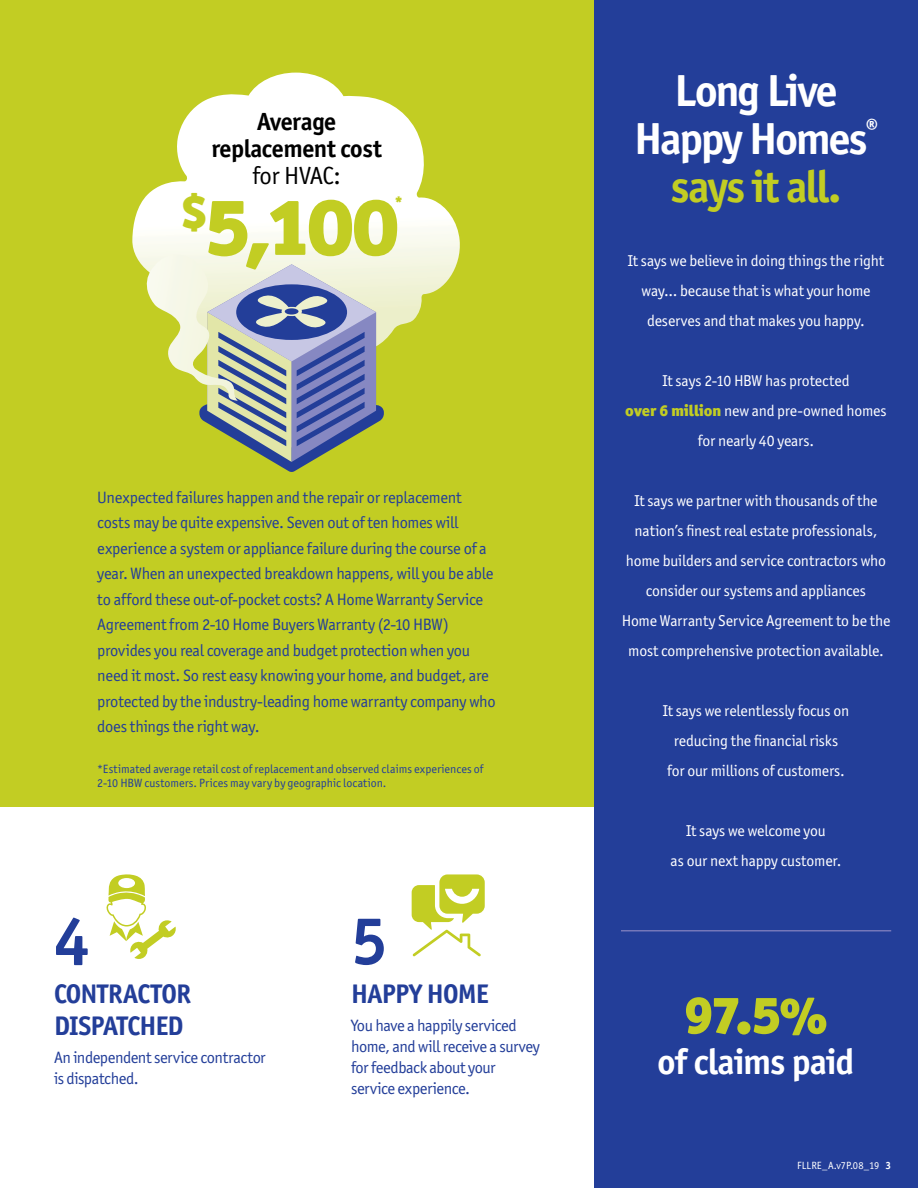
<style>
.page{position:relative;width:918px;height:1188px;background:#fff}
.page>*{position:absolute;margin:0;border:0;box-sizing:border-box;transform-origin:0 0}
.t1{font:900 80.4px "Officina Sans ITC Std";color:#c2cd23}
.t2{font:700 67.5px "Officina Sans ITC Std";color:#233e99}
.t3{font:900 52.5px "Officina Sans ITC Std";color:#c2cd23}
.t4{font:700 45px/48px "Officina Sans ITC Std";letter-spacing:-.045em;color:#fff;text-align:center}
.t5{font:700 36px "Officina Sans ITC Std";letter-spacing:-.02em;color:#fff}
.t6{font:700 27px/32.4px "Officina Sans ITC Std";letter-spacing:-.025em;color:#233e99}
.t7{font:700 24.9px/26.7px "Officina Sans ITC Std";letter-spacing:-.015em;color:#000;text-align:center}
.t8{font:24.9px "Officina Sans ITC Std";letter-spacing:-.015em;color:#000}
.t9{font:16.5px/25.5px "Officina Sans ITC Std";letter-spacing:-.02em;color:#233e99}
.t10{font:15.75px/30px "Officina Sans ITC Std";letter-spacing:-.01em;color:#fff;text-align:center}
.t11{font:900 13.95px "Officina Sans ITC Std";color:#c2cd23}
.t12{font:12px/14.4px "Officina Sans ITC Std";letter-spacing:.005em;color:#233e99}
.t13{font:10.5px "Officina Sans ITC Std";letter-spacing:.01em;color:#fff}
.s1{color:#c2cd23}
.s2{font-weight:900;color:#c2cd23}
.s3{font-weight:700}
</style>
<div class="page">
<div style="left:0;top:0;width:594px;height:806px;background:#c2cd23"></div>
<svg style="left:106px;top:874px;width:70px;height:85px"></svg>
<div style="left:594px;top:0;width:324px;height:1188px;background:#233e99"></div>
<svg style="left:412px;top:874px;width:73px;height:83px"></svg>
<svg style="left:132px;top:73px;width:328px;height:268px"></svg>
<svg style="left:146px;top:255px;width:238px;height:217px"></svg>
<hr style="left:621px;top:930px;width:270px;height:2px;background:#7477b9">
<h3 class="t7" style="left:211px;top:108px;width:172px">Average replacement cost</h3>
<h3 class="t8" style="left:252px;top:161px;width:90px">for HVAC:</h3>
<h1 class="t1" style="left:181px;top:174px;width:219px"><sup>$</sup>5,100</h1>
<p class="t11" style="left:395px;top:192px;width:9px">*</p>
<p class="t9" style="left:97px;top:485px;width:400px">Unexpected failures happen and the repair or replacement costs may be quite expensive. Seven out of ten homes will experience a system or appliance failure during the course of a year. When an unexpected breakdown happens, will you be able to afford these out-of-pocket costs? A Home Warranty Service Agreement from 2-10 Home Buyers Warranty (2-10 HBW) provides you real coverage and budget protection when you need it most. So rest easy knowing your home, and budget, are protected by the industry-leading home warranty company who does things the right way.</p>
<p class="t12" style="left:97px;top:761px;width:388px">*Estimated average retail cost of replacement and observed claims experiences of<br>2-10 HBW customers. Prices may vary by geographic location.</p>
<h2 class="t2" style="left:54px;top:899px;width:38px">4</h2>
<h3 class="t6" style="left:54px;top:977px;width:139px">CONTRACTOR<br>DISPATCHED</h3>
<p class="t9" style="left:54px;top:1047px;width:213px;line-height:21px">An independent service contractor is dispatched.</p>
<h2 class="t2" style="left:351px;top:899px;width:38px">5</h2>
<h3 class="t6" style="left:351px;top:977px;width:139px">HAPPY HOME</h3>
<p class="t9" style="left:351px;top:1015px;width:190px;line-height:21px">You have a happily serviced home, and will receive a survey for feedback about your service experience.</p>
<h3 class="t4" style="left:634px;top:66px;width:245px">Long Live<br>Happy Homes<sup>® </sup><span class="s1">says it all.</span></h3>
<p class="t10" style="left:628px;top:245px;width:258px">It says we believe in doing things the right way... because that is what your home deserves and that makes you happy.</p>
<p class="t10" style="left:625px;top:365px;width:263px">It says 2-10 HBW has protected<br><span class="s2">over 6 million</span> new and pre-owned homes for nearly 40 years.</p>
<p class="t10" style="left:622px;top:485px;width:270px">It says we partner with thousands of the nation’s finest real estate professionals, home builders and service contractors who consider our systems and appliances<br>Home Warranty Service Agreement to be the most comprehensive protection available.</p>
<p class="t10" style="left:663px;top:695px;width:188px">It says we relentlessly focus on reducing the financial risks<br>for our millions of customers.</p>
<p class="t10" style="left:671px;top:815px;width:172px">It says we welcome you<br>as our next happy customer.</p>
<h3 class="t3" style="left:684px;top:981px;width:146px">97.5%</h3>
<h3 class="t5" style="left:657px;top:1039px;width:199px">of claims paid</h3>
<p class="t13" style="left:797px;top:1159px;width:95px">FLLRE_A.v7P.08_19 <span class="s3">3</span></p>
</div>
